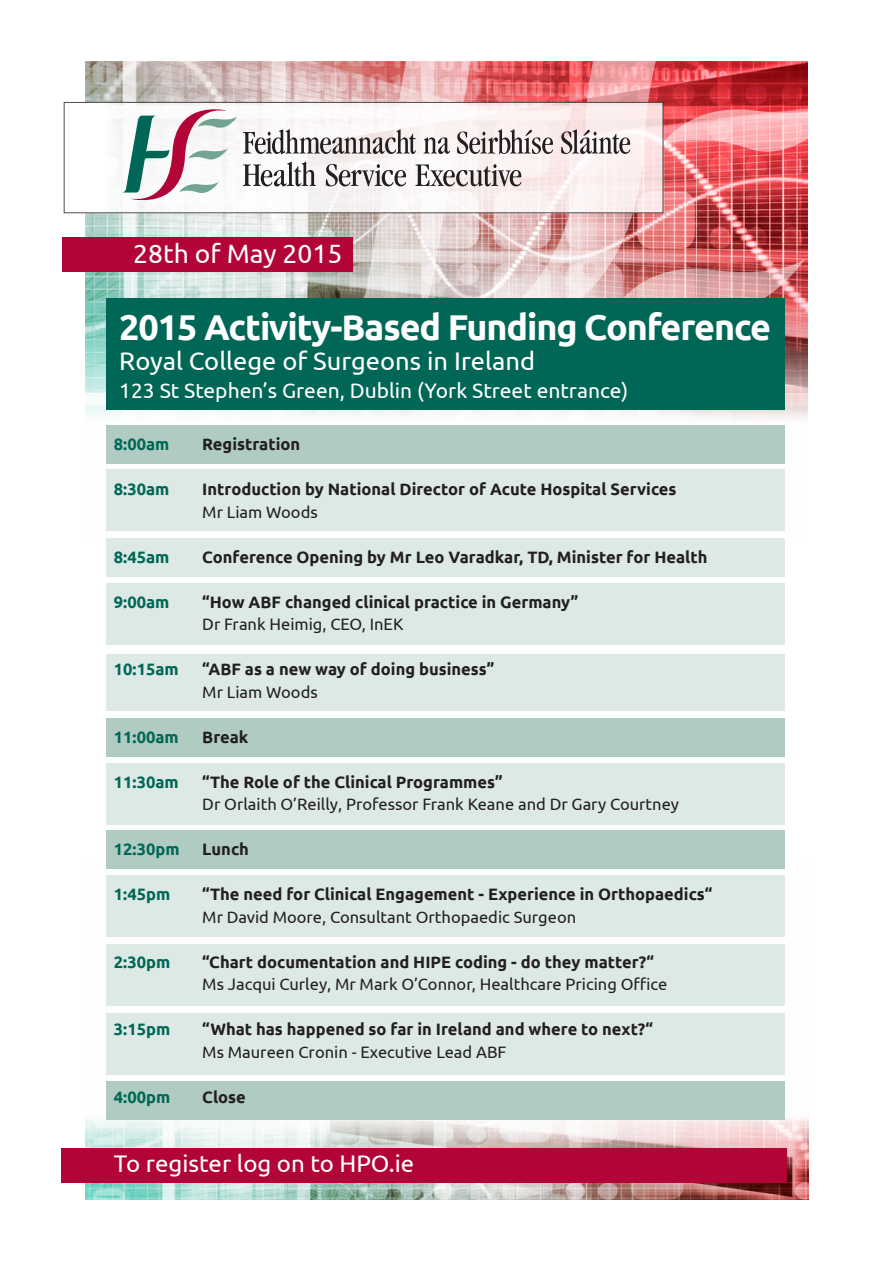
<style>
.page{position:relative;width:893px;height:1263px;background:#fff}
.page>*{position:absolute;margin:0;border:0;box-sizing:border-box;transform-origin:0 0}
.t1{font:700 35.85px "Ubuntu";letter-spacing:-.03em;color:#fff}
.t2{font:26.4px "Ubuntu";color:#fff}
.t3{font:25.5px "Ubuntu";color:#fff}
.t4{font:24px "Ubuntu";color:#fff}
.t5{font:21px "Ubuntu";color:#fff}
.t6{font:700 16.5px "Ubuntu";color:#231f20}
.t7{font:16.5px "Ubuntu";color:#231f20}
.t8{font:700 16.5px "Ubuntu";color:#006756}
</style>
<div class="page">
<img style="left:86px;top:1118px;width:723px;height:81px">
<img style="left:85px;top:62px;width:723px;height:402px">
<svg style="left:350px;top:61px;width:41px;height:238px"></svg>
<img style="left:391px;top:61px;width:417px;height:285px">
<div style="left:106px;top:299px;width:679px;height:111px;background:#006756"></div>
<div style="left:106px;top:469px;width:679px;height:62px;background:#dce9e4"></div>
<div style="left:106px;top:583px;width:679px;height:62px;background:#dce9e4"></div>
<div style="left:106px;top:654px;width:679px;height:56px;background:#dce9e4"></div>
<div style="left:106px;top:763px;width:679px;height:62px;background:#dce9e4"></div>
<div style="left:106px;top:875px;width:679px;height:62px;background:#dce9e4"></div>
<div style="left:106px;top:944px;width:679px;height:62px;background:#dce9e4"></div>
<div style="left:106px;top:1013px;width:679px;height:62px;background:#dce9e4"></div>
<div style="left:106px;top:425px;width:679px;height:38px;background:#b0ccc2"></div>
<div style="left:106px;top:718px;width:679px;height:38px;background:#b0ccc2"></div>
<div style="left:106px;top:830px;width:679px;height:39px;background:#b0ccc2"></div>
<div style="left:106px;top:1081px;width:679px;height:38px;background:#b0ccc2"></div>
<div style="left:106px;top:538px;width:679px;height:38px;background:#dce9e4"></div>
<div style="left:63px;top:237px;width:290px;height:35px;background:#b30437"></div>
<div style="left:61px;top:1148px;width:726px;height:35px;background:#b30437"></div>
<svg style="left:121px;top:104px;width:540px;height:107px;fill:#fbf3f3"></svg>
<svg style="left:123px;top:104px;width:114px;height:104px"></svg>
<svg style="left:424px;top:137px;width:26px;height:17px"></svg>
<svg style="left:243px;top:129px;width:173px;height:25px"></svg>
<svg style="left:457px;top:129px;width:96px;height:25px"></svg>
<svg style="left:561px;top:129px;width:69px;height:25px"></svg>
<svg style="left:243px;top:162px;width:73px;height:24px"></svg>
<svg style="left:326px;top:164px;width:80px;height:22px"></svg>
<svg style="left:415px;top:164px;width:106px;height:22px"></svg>
<div style="left:64px;top:102px;width:57px;height:111px;background:#fff"></div>
<div style="left:64px;top:102px;width:599px;height:111px;border:1px solid #231f20"></div>
<p class="t2" style="left:133px;top:238px;width:211px">28th of May 2015</p>
<p class="t1" style="left:119px;top:305px;width:653px">2015 Activity-Based Funding Conference</p>
<p class="t3" style="left:119px;top:345px;width:417px">Royal College of Surgeons in Ireland</p>
<p class="t5" style="left:119px;top:378px;width:511px">123 St Stephen’s Green, Dublin (York Street entrance)</p>
<p class="t8" style="left:114px;top:434px;width:57px">8:00am</p>
<p class="t6" style="left:202px;top:434px;width:99px">Registration</p>
<p class="t8" style="left:114px;top:479px;width:57px">8:30am</p>
<p class="t6" style="left:202px;top:479px;width:476px">Introduction by National Director of Acute Hospital Services</p>
<p class="t7" style="left:202px;top:502px;width:117px">Mr Liam Woods</p>
<p class="t8" style="left:114px;top:547px;width:57px">8:45am</p>
<p class="t6" style="left:202px;top:547px;width:507px">Conference Opening by Mr Leo Varadkar, TD, Minister for Health</p>
<p class="t8" style="left:114px;top:592px;width:57px">9:00am</p>
<p class="t6" style="left:202px;top:592px;width:377px">“How ABF changed clinical practice in Germany”</p>
<p class="t7" style="left:202px;top:614px;width:203px">Dr Frank Heimig, CEO, InEK</p>
<p class="t8" style="left:114px;top:659px;width:66px">10:15am</p>
<p class="t6" style="left:202px;top:659px;width:294px">“ABF as a new way of doing business”</p>
<p class="t7" style="left:202px;top:682px;width:117px">Mr Liam Woods</p>
<p class="t8" style="left:114px;top:727px;width:66px">11:00am</p>
<p class="t6" style="left:202px;top:727px;width:48px">Break</p>
<p class="t8" style="left:114px;top:772px;width:66px">11:30am</p>
<p class="t6" style="left:202px;top:772px;width:302px">“The Role of the Clinical Programmes”</p>
<p class="t7" style="left:202px;top:794px;width:478px">Dr Orlaith O’Reilly, Professor Frank Keane and Dr Gary Courtney</p>
<p class="t8" style="left:114px;top:839px;width:67px">12:30pm</p>
<p class="t6" style="left:202px;top:839px;width:48px">Lunch</p>
<p class="t8" style="left:114px;top:884px;width:58px">1:45pm</p>
<p class="t6" style="left:202px;top:884px;width:512px">“The need for Clinical Engagement - Experience in Orthopaedics“</p>
<p class="t7" style="left:202px;top:907px;width:375px">Mr David Moore, Consultant Orthopaedic Surgeon</p>
<p class="t8" style="left:114px;top:952px;width:58px">2:30pm</p>
<p class="t6" style="left:202px;top:952px;width:453px">“Chart documentation and HIPE coding - do they matter?“</p>
<p class="t7" style="left:202px;top:974px;width:467px">Ms Jacqui Curley, Mr Mark O’Connor, Healthcare Pricing Office</p>
<p class="t8" style="left:114px;top:1019px;width:58px">3:15pm</p>
<p class="t6" style="left:202px;top:1019px;width:452px">“What has happened so far in Ireland and where to next?“</p>
<p class="t7" style="left:202px;top:1042px;width:306px">Ms Maureen Cronin - Executive Lead ABF</p>
<p class="t8" style="left:114px;top:1087px;width:58px">4:00pm</p>
<p class="t6" style="left:202px;top:1087px;width:45px">Close</p>
<p class="t4" style="left:114px;top:1149px;width:302px">To register log on to HPO.ie</p>
</div>
